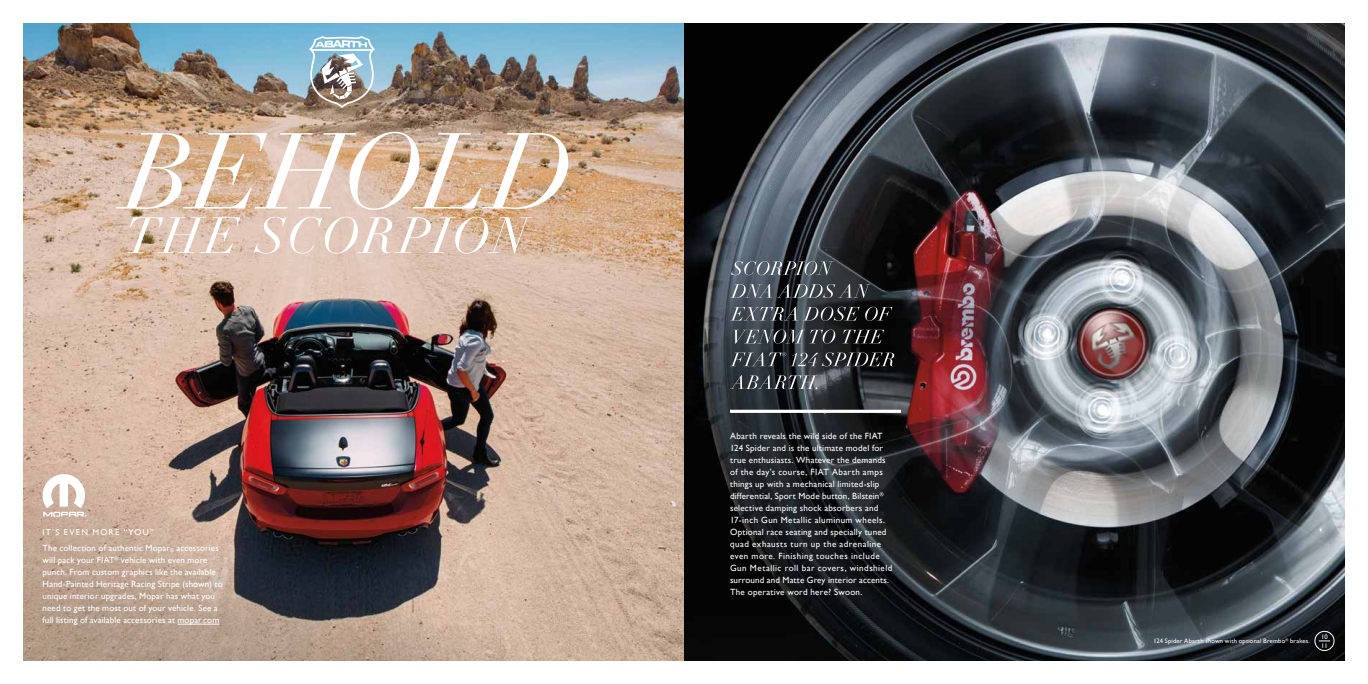
<style>
.page{position:relative;width:1368px;height:684px;background:#fff}
.page>*{position:absolute;margin:0;border:0;box-sizing:border-box;transform-origin:0 0}
.t1{font:9px/12px "Gill Sans";letter-spacing:.02em;color:#fff}
.t2{font:8.6px "Gill Sans";letter-spacing:.14em;color:#fff}
.t3{font:6.7px/8.5px "Gill Sans";color:#fff}
.t4{font:6.5px "Gill Sans";letter-spacing:.025em;color:#fff}
.s1{font-size:5.2px}
</style>
<div class="page">
<img style="left:24px;top:24px;width:660px;height:399px">
<img style="left:684px;top:24px;width:660px;height:636px">
<svg style="left:24px;top:423px;width:669px;height:237px;background:#a3897d"></svg>
<svg style="left:43px;top:474px;width:44px;height:43px"></svg>
<img style="left:309px;top:36px;width:66px;height:72px">
<svg style="left:116px;top:132px;width:452px;height:122px"></svg>
<hr style="left:178px;top:624px;width:41px;height:1px;background:#fff">
<div style="left:1315px;top:631px;width:19px;height:20px;border:1px solid #fff;border-radius:50%"></div>
<svg style="left:730px;top:261px;width:164px;height:128px;background:#3e4347"></svg>
<hr style="left:730px;top:410px;width:171px;height:3px;background:#fff">
<p class="t2" style="left:43px;top:528px;width:113px">IT’S EVEN MORE “YOU”</p>
<p class="t1" style="left:43px;top:542px;width:182px">The collection of authentic Mopar<span class="s1">®</span> accessories will pack your FIAT<sup>®</sup> vehicle with even more punch. From custom graphics like the available Hand-Painted Heritage Racing Stripe (shown) to unique interior upgrades, Mopar has what you need to get the most out of your vehicle. See a full listing of available accessories at mopar.com</p>
<p class="t1" style="left:730px;top:430px;width:164px">Abarth reveals the wild side of the FIAT 124 Spider and is the ultimate model for true enthusiasts. Whatever the demands of the day’s course, FIAT Abarth amps things up with a mechanical limited-slip differential, Sport Mode button, Bilstein<sup>® </sup>selective damping shock absorbers and 17-inch Gun Metallic aluminum wheels.<br>Optional race seating and specially tuned quad exhausts turn up the adrenaline even more. Finishing touches include Gun Metallic roll bar covers, windshield surround and Matte Grey interior accents.<br>The operative word here? Swoon.</p>
<p class="t4" style="left:1154px;top:637px;width:158px">124 Spider Abarth shown with optional Brembo<sup>®</sup> brakes.</p>
<p class="t3" style="left:1321px;top:633px;width:8px">10<br>11</p>
</div>
